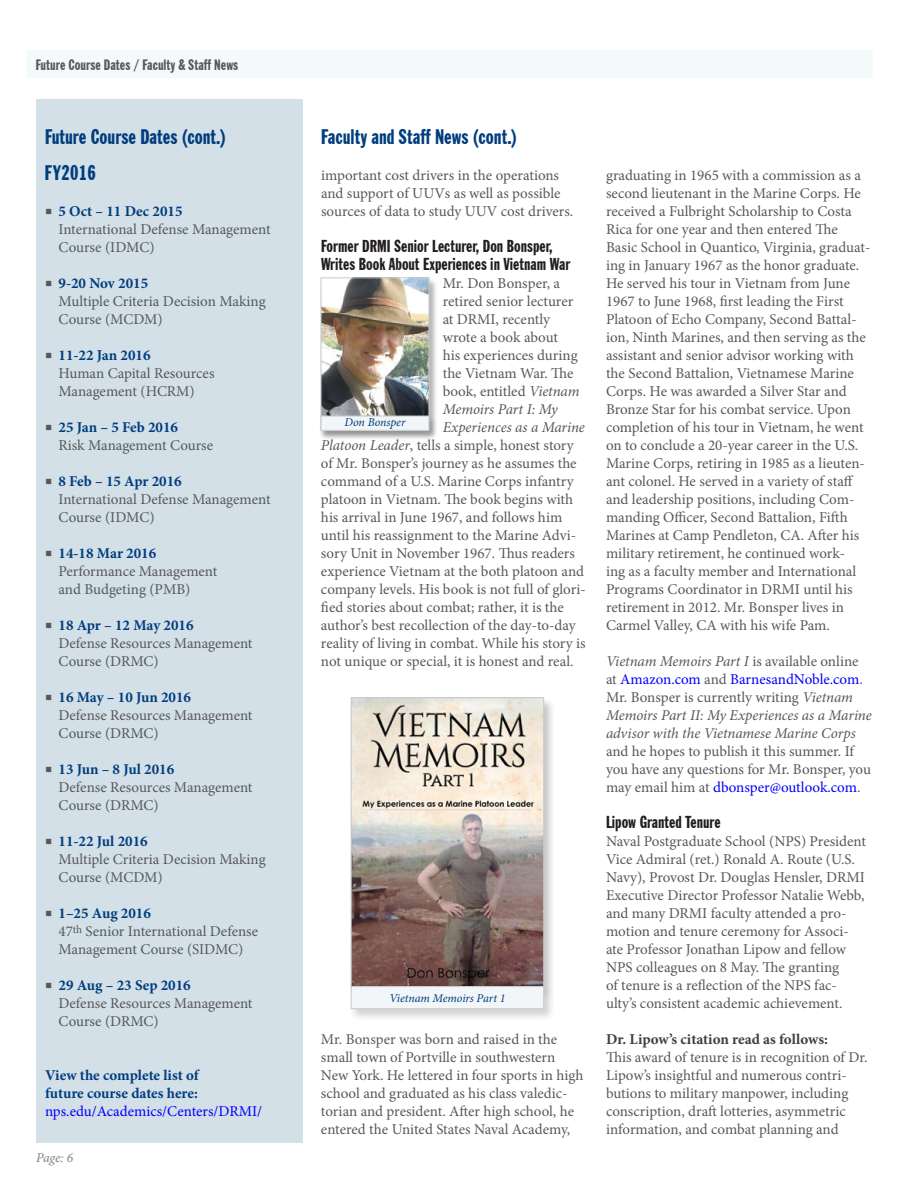
<style>
.page{position:relative;width:918px;height:1188px;background:#fff}
.page>*{position:absolute;margin:0;border:0;box-sizing:border-box;transform-origin:0 0}
.t1{font:extra-condensed 21px "Franklin Gothic BT";color:#013d7d}
.t2{font:extra-condensed 17.25px/18px "Franklin Gothic BT";color:#231f20}
.t3{font:15px/18px "Minion Pro";color:#57585a}
.t4{font:italic 15px/18px "Minion Pro";letter-spacing:-.005em;color:#57585a}
.t5{font:700 15px/18px "Minion Pro";color:#013d7d}
.t6{font:extra-condensed 15px "Franklin Gothic BT";color:#57585a}
.t7{font:700 15px "Minion Pro";color:#3e3e3f}
.t8{font:15px "Minion Pro";color:#00f}
.t9{font:italic 13.5px "Minion Pro";color:#808285}
.t10{font:italic 12px "Minion Pro";letter-spacing:-.005em;color:#013d7d}
.s1{font-size:18px}
.s2{font-weight:700;color:#013d7d}
.s3{font-style:italic}
.s4{font-style:normal}
.s5{font-style:normal;color:#00f}
.s6{color:#00f}
</style>
<div class="page">
<div style="left:27px;top:51px;width:846px;height:27px;background:#f4f9fa"></div>
<div style="left:36px;top:99px;width:267px;height:1044px;background:#d3e0e8"></div>
<div style="left:319px;top:277px;width:118px;height:162px;background:#231f20;opacity:.2"></div>
<img style="left:323px;top:280px;width:104px;height:135px">
<div style="left:321px;top:278px;width:108px;height:152px;border:1px solid #c4cacc"></div>
<div style="left:319px;top:415px;width:118px;height:25px;background:#231f20;opacity:.2"></div>
<div style="left:321px;top:416px;width:108px;height:14px;background:#f2f6f9"></div>
<div style="left:321px;top:416px;width:108px;height:14px;border:1px solid #c4cacc"></div>
<div style="left:349px;top:697px;width:206px;height:303px;background:#231f20;opacity:.25"></div>
<img style="left:353px;top:700px;width:189px;height:286px">
<div style="left:351px;top:698px;width:193px;height:290px;border:1px solid #c4cacc"></div>
<div style="left:349px;top:986px;width:206px;height:36px;background:#231f20;opacity:.2"></div>
<div style="left:351px;top:987px;width:193px;height:22px;background:#f2f6f9"></div>
<div style="left:351px;top:986px;width:193px;height:23px;border:1px solid #c4cacc"></div>
<p class="t6" style="left:36px;top:56px;width:204px">Future Course Dates / Faculty &amp; Staff News</p>
<h1 class="t1" style="left:45px;top:124px;width:182px">Future Course Dates (cont.)</h1>
<h1 class="t1" style="left:45px;top:160px;width:52px">FY2016</h1>
<p class="t3" style="left:58px;top:202px;width:214px;text-indent:-14px"><span class="s1">■</span> <span class="s2">5 Oct – 11 Dec 2015<br></span>International Defense Management<br>Course (IDMC)</p>
<p class="t3" style="left:58px;top:274px;width:209px;text-indent:-14px"><span class="s1">■</span> <span class="s2">9-20 Nov 2015<br></span>Multiple Criteria Decision Making<br>Course (MCDM)</p>
<p class="t3" style="left:58px;top:346px;width:158px;text-indent:-14px"><span class="s1">■</span> <span class="s2">11-22 Jan 2016<br></span>Human Capital Resources<br>Management (HCRM)</p>
<p class="t3" style="left:58px;top:418px;width:156px;text-indent:-14px"><span class="s1">■</span> <span class="s2">25 Jan – 5 Feb 2016<br></span>Risk Management Course</p>
<p class="t3" style="left:58px;top:472px;width:214px;text-indent:-14px"><span class="s1">■</span> <span class="s2">8 Feb – 15 Apr 2016<br></span>International Defense Management<br>Course (IDMC)</p>
<p class="t3" style="left:58px;top:544px;width:160px;text-indent:-14px"><span class="s1">■</span> <span class="s2">14-18 Mar 2016<br></span>Performance Management and Budgeting (PMB)</p>
<p class="t3" style="left:58px;top:616px;width:196px;text-indent:-14px"><span class="s1">■</span> <span class="s2">18 Apr – 12 May 2016<br></span>Defense Resources Management<br>Course (DRMC)</p>
<p class="t3" style="left:58px;top:688px;width:196px;text-indent:-14px"><span class="s1">■</span> <span class="s2">16 May – 10 Jun 2016<br></span>Defense Resources Management<br>Course (DRMC)</p>
<p class="t3" style="left:58px;top:760px;width:196px;text-indent:-14px"><span class="s1">■</span> <span class="s2">13 Jun – 8 Jul 2016<br></span>Defense Resources Management<br>Course (DRMC)</p>
<p class="t3" style="left:58px;top:832px;width:209px;text-indent:-14px"><span class="s1">■</span> <span class="s2">11-22 Jul 2016<br></span>Multiple Criteria Decision Making<br>Course (MCDM)</p>
<p class="t3" style="left:58px;top:904px;width:201px;text-indent:-13px"><span class="s1">■</span> <span class="s2">1–25 Aug 2016<br></span>47<sup>th</sup> Senior International Defense<br>Management Course (SIDMC)</p>
<p class="t3" style="left:58px;top:976px;width:196px;text-indent:-14px"><span class="s1">■</span> <span class="s2">29 Aug – 23 Sep 2016<br></span>Defense Resources Management<br>Course (DRMC)</p>
<p class="t5" style="left:45px;top:1066px;width:155px">View the complete list of future course dates here:</p>
<p class="t8" style="left:45px;top:1101px;width:219px">nps.edu/Academics/Centers/DRMI/</p>
<p class="t9" style="left:36px;top:1148px;width:39px">Page: 6</p>
<h1 class="t1" style="left:321px;top:124px;width:198px">Faculty and Staff News (cont.)</h1>
<p class="t3" style="left:321px;top:166px;width:254px">important cost drivers in the operations and support of UUVs as well as possible sources of data to study UUV cost drivers.</p>
<p class="t2" style="left:321px;top:237px;width:251px">Former DRMI Senior Lecturer, Don Bonsper,<br>Writes Book About Experiences in Vietnam War</p>
<p class="t3" style="left:443px;top:274px;width:119px">Mr. Don Bonsper, a</p>
<p class="t3" style="left:443px;top:292px;width:132px">retired senior lecturer</p>
<p class="t3" style="left:443px;top:310px;width:109px">at DRMI, recently</p>
<p class="t3" style="left:443px;top:328px;width:117px">wrote a book about</p>
<p class="t3" style="left:443px;top:346px;width:137px">his experiences during</p>
<p class="t3" style="left:443px;top:364px;width:132px">the Vietnam War. The</p>
<p class="t3" style="left:443px;top:382px;width:138px">book, entitled <span class="s3">Vietnam</span></p>
<p class="t4" style="left:443px;top:400px;width:117px">Memoirs Part I: My</p>
<p class="t4" style="left:443px;top:418px;width:144px">Experiences as a Marine</p>
<p class="t3" style="left:321px;top:436px;width:254px"><span class="s3">Platoon Leader</span>, tells a simple, honest story</p>
<p class="t3" style="left:321px;top:454px;width:257px">of Mr. Bonsper’s journey as he assumes the</p>
<p class="t3" style="left:321px;top:472px;width:254px">command of a U.S. Marine Corps infantry</p>
<p class="t3" style="left:321px;top:490px;width:254px">platoon in Vietnam. The book begins with</p>
<p class="t3" style="left:321px;top:508px;width:243px">his arrival in June 1967, and follows him</p>
<p class="t3" style="left:321px;top:526px;width:257px">until his reassignment to the Marine Advi-</p>
<p class="t3" style="left:321px;top:544px;width:255px">sory Unit in November 1967. Thus readers</p>
<p class="t3" style="left:321px;top:562px;width:265px">experience Vietnam at the both platoon and</p>
<p class="t3" style="left:321px;top:580px;width:266px">company levels. His book is not full of glori-</p>
<p class="t3" style="left:321px;top:598px;width:244px">fied stories about combat; rather, it is the</p>
<p class="t3" style="left:321px;top:616px;width:256px">author’s best recollection of the day-to-day</p>
<p class="t3" style="left:321px;top:634px;width:266px">reality of living in combat. While his story is</p>
<p class="t3" style="left:321px;top:652px;width:254px">not unique or special, it is honest and real.</p>
<p class="t10" style="left:344px;top:414px;width:63px">Don Bonsper</p>
<p class="t10" style="left:389px;top:990px;width:118px">Vietnam Memoirs Part 1</p>
<p class="t3" style="left:321px;top:1030px;width:264px">Mr. Bonsper was born and raised in the small town of Portville in southwestern New York. He lettered in four sports in high school and graduated as his class valedic&shy;torian and president. After high school, he entered the United States Naval Academy,</p>
<p class="t3" style="left:606px;top:166px;width:266px">graduating in 1965 with a commission as a second lieutenant in the Marine Corps. He received a Fulbright Scholarship to Costa Rica for one year and then entered The Basic School in Quantico, Virginia, graduat&shy;ing in January 1967 as the honor graduate.<br>He served his tour in Vietnam from June 1967 to June 1968, first leading the First Platoon of Echo Company, Second Battal&shy;ion, Ninth Marines, and then serving as the assistant and senior advisor working with the Second Battalion, Vietnamese Marine Corps. He was awarded a Silver Star and Bronze Star for his combat service. Upon completion of his tour in Vietnam, he went on to conclude a 20-year career in the U.S.<br>Marine Corps, retiring in 1985 as a lieuten&shy;ant colonel. He served in a variety of staff and leadership positions, including Com&shy;manding Officer, Second Battalion, Fifth Marines at Camp Pendleton, CA. After his military retirement, he continued work-<br>ing as a faculty member and International Programs Coordinator in DRMI until his retirement in 2012. Mr. Bonsper lives in Carmel Valley, CA with his wife Pam.</p>
<p class="t4" style="left:606px;top:652px;width:267px">Vietnam Memoirs Part I <span class="s4">is available online at</span> <span class="s5">Amazon.com</span> <span class="s4">and</span> <span class="s5">BarnesandNoble.com</span><span class="s4">.<br>Mr. Bonsper is currently writing</span> Vietnam Memoirs Part II: My Experiences as a Marine advisor with the Vietnamese Marine Corps</p>
<p class="t3" style="left:606px;top:742px;width:267px">and he hopes to publish it this summer. If you have any questions for Mr. Bonsper, you may email him at <span class="s6">dbonsper@outlook.com</span>.</p>
<p class="t2" style="left:606px;top:813px;width:116px">Lipow Granted Tenure</p>
<p class="t3" style="left:606px;top:832px;width:262px">Naval Postgraduate School (NPS) President Vice Admiral (ret.) Ronald A. Route (U.S.<br>Navy), Provost Dr. Douglas Hensler, DRMI Executive Director Professor Natalie Webb, and many DRMI faculty attended a pro&shy;motion and tenure ceremony for Associ&shy;ate Professor Jonathan Lipow and fellow NPS colleagues on 8 May. The granting<br>of tenure is a reflection of the NPS fac&shy;ulty’s consistent academic achievement.</p>
<p class="t7" style="left:606px;top:1029px;width:223px">Dr. Lipow’s citation read as follows:</p>
<p class="t3" style="left:606px;top:1048px;width:263px">This award of tenure is in recognition of Dr.<br>Lipow’s insightful and numerous contri&shy;butions to military manpower, including conscription, draft lotteries, asymmetric information, and combat planning and</p>
</div>
